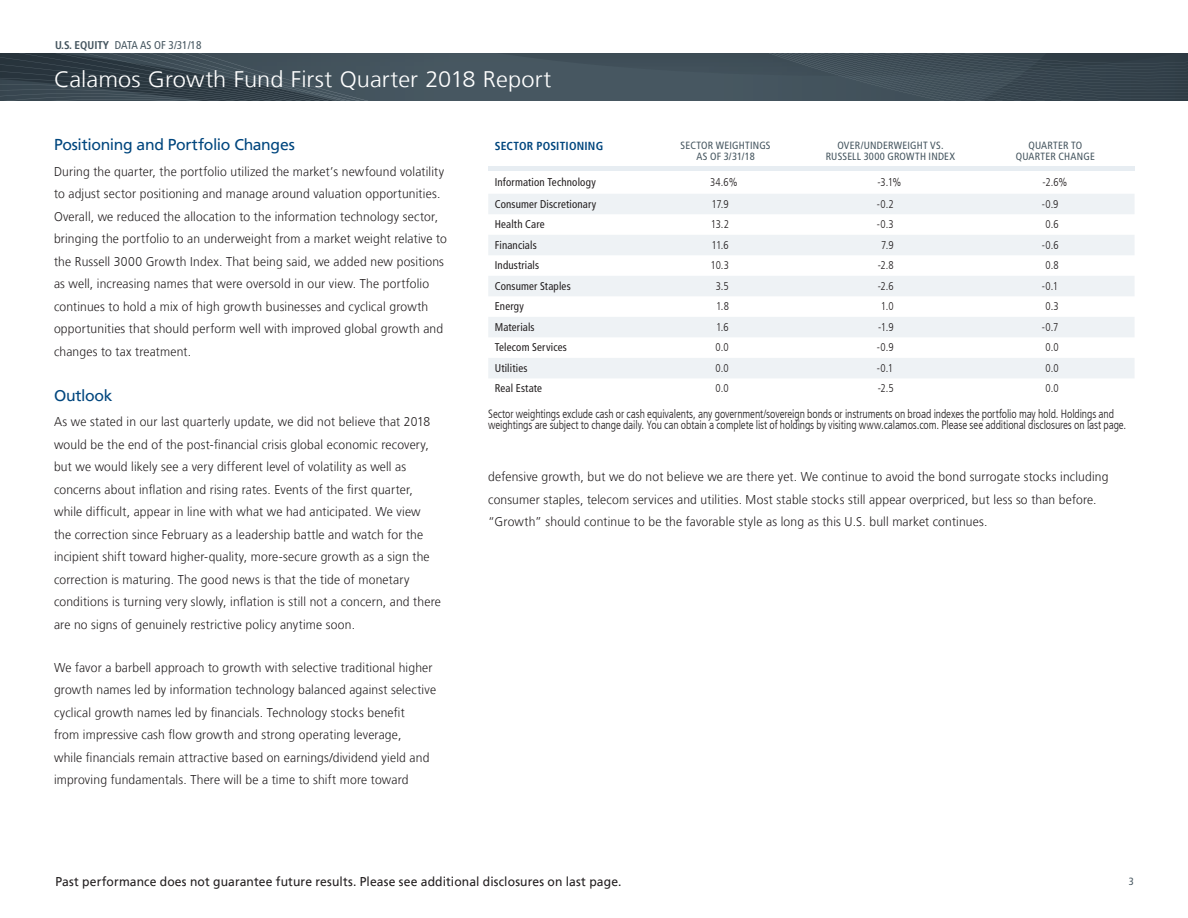
<style>
.page{position:relative;width:1188px;height:918px;background:#fff}
.page>*{position:absolute;margin:0;border:0;box-sizing:border-box;transform-origin:0 0}
.t1{font:300 22.5px "Frutiger LT";color:#fff;scale:1.05 1}
.t2{font:15.75px "Frutiger LT";letter-spacing:-.02em;color:#00467e}
.t3{font:300 12.75px/22.5px "Frutiger LT";letter-spacing:.015em;color:#231f20;scale:.95 1}
.t4{font:12.75px "Frutiger LT";letter-spacing:.01em;color:#231f20;scale:.95 1}
.t5{font:300 condensed 12px/10.5px "Frutiger LT";letter-spacing:-.01em;color:#231f20;scale:.95 1}
.t6{font:700 condensed 11.7px "Frutiger LT";letter-spacing:.02em;color:#00467e}
.t7{font:condensed 11.25px "Frutiger LT";letter-spacing:.015em;color:#231f20}
.t8{font:300 condensed 11.25px "Frutiger LT";letter-spacing:-.035em;color:#231f20}
.t9{font:condensed 11.25px "Frutiger LT";color:#45555f}
.t10{font:condensed 10.5px/10.5px "Frutiger LT";letter-spacing:.02em;color:#45555f;text-align:center}
.s1{font-weight:700}
</style>
<div class="page">
<svg style="left:0;top:54px;width:1188px;height:47px;fill:#41505a"></svg>
<hr style="left:488px;top:166px;width:647px;height:4px;background:#e7edf2">
<svg style="left:488px;top:194px;width:646px;height:184px;fill:#eef2f5"></svg>
<p class="t9" style="left:55px;top:39px;width:148px"><span class="s1">U.S. EQUITY</span> DATA AS OF 3/31/18</p>
<h1 class="t1" style="left:54px;top:66px;width:475px">Calamos Growth Fund First Quarter 2018 Report</h1>
<p class="t2" style="left:54px;top:135px;width:242px">Positioning and Portfolio Changes</p>
<p class="t3" style="left:54px;top:160px;width:415px">During the quarter, the portfolio utilized the market’s newfound volatility to adjust sector positioning and manage around valuation opportunities.<br>Overall, we reduced the allocation to the information technology sector, bringing the portfolio to an underweight from a market weight relative to the Russell 3000 Growth Index. That being said, we added new positions as well, increasing names that were oversold in our view. The portfolio continues to hold a mix of high growth businesses and cyclical growth opportunities that should perform well with improved global growth and changes to tax treatment.</p>
<p class="t2" style="left:54px;top:386px;width:60px">Outlook</p>
<p class="t3" style="left:54px;top:411px;width:409px">As we stated in our last quarterly update, we did not believe that 2018 would be the end of the post-financial crisis global economic recovery, but we would likely see a very different level of volatility as well as concerns about inflation and rising rates. Events of the first quarter, while difficult, appear in line with what we had anticipated. We view the correction since February as a leadership battle and watch for the incipient shift toward higher-quality, more-secure growth as a sign the correction is maturing. The good news is that the tide of monetary conditions is turning very slowly, inflation is still not a concern, and there are no signs of genuinely restrictive policy anytime soon.</p>
<p class="t3" style="left:54px;top:656px;width:404px">We favor a barbell approach to growth with selective traditional higher growth names led by information technology balanced against selective cyclical growth names led by financials. Technology stocks benefit<br>from impressive cash flow growth and strong operating leverage,<br>while financials remain attractive based on earnings/dividend yield and improving fundamentals. There will be a time to shift more toward</p>
<p class="t6" style="left:495px;top:139px;width:110px">SECTOR POSITIONING</p>
<p class="t10" style="left:681px;top:141px;width:91px">SECTOR WEIGHTINGS<br>AS OF 3/31/18</p>
<p class="t10" style="left:826px;top:141px;width:131px">OVER/UNDERWEIGHT VS.<br>RUSSELL 3000 GROWTH INDEX</p>
<p class="t10" style="left:1016px;top:141px;width:81px">QUARTER TO<br>QUARTER CHANGE</p>
<p class="t7" style="left:495px;top:176px;width:103px">Information Technology</p>
<p class="t8" style="left:710px;top:176px;width:29px">34.6%</p>
<p class="t8" style="left:877px;top:176px;width:25px">-3.1%</p>
<p class="t8" style="left:1043px;top:176px;width:26px">-2.6%</p>
<p class="t7" style="left:495px;top:197px;width:103px">Consumer Discretionary</p>
<p class="t8" style="left:712px;top:197px;width:19px">17.9</p>
<p class="t8" style="left:877px;top:197px;width:18px">-0.2</p>
<p class="t8" style="left:1042px;top:197px;width:18px">-0.9</p>
<p class="t7" style="left:495px;top:218px;width:52px">Health Care</p>
<p class="t8" style="left:711px;top:218px;width:20px">13.2</p>
<p class="t8" style="left:877px;top:218px;width:19px">-0.3</p>
<p class="t8" style="left:1045px;top:218px;width:15px">0.6</p>
<p class="t7" style="left:495px;top:238px;width:43px">Financials</p>
<p class="t8" style="left:712px;top:238px;width:19px">11.6</p>
<p class="t8" style="left:881px;top:238px;width:14px">7.9</p>
<p class="t8" style="left:1042px;top:238px;width:18px">-0.6</p>
<p class="t7" style="left:495px;top:259px;width:46px">Industrials</p>
<p class="t8" style="left:711px;top:259px;width:20px">10.3</p>
<p class="t8" style="left:878px;top:259px;width:18px">-2.8</p>
<p class="t8" style="left:1045px;top:259px;width:15px">0.8</p>
<p class="t7" style="left:495px;top:279px;width:77px">Consumer Staples</p>
<p class="t8" style="left:716px;top:279px;width:15px">3.5</p>
<p class="t8" style="left:878px;top:279px;width:18px">-2.6</p>
<p class="t8" style="left:1042px;top:279px;width:18px">-0.1</p>
<p class="t7" style="left:495px;top:300px;width:31px">Energy</p>
<p class="t8" style="left:716px;top:300px;width:14px">1.8</p>
<p class="t8" style="left:881px;top:300px;width:14px">1.0</p>
<p class="t8" style="left:1045px;top:300px;width:15px">0.3</p>
<p class="t7" style="left:495px;top:320px;width:41px">Materials</p>
<p class="t8" style="left:716px;top:320px;width:14px">1.6</p>
<p class="t8" style="left:878px;top:320px;width:17px">-1.9</p>
<p class="t8" style="left:1042px;top:320px;width:18px">-0.7</p>
<p class="t7" style="left:495px;top:341px;width:74px">Telecom Services</p>
<p class="t8" style="left:716px;top:341px;width:15px">0.0</p>
<p class="t8" style="left:877px;top:341px;width:18px">-0.9</p>
<p class="t8" style="left:1045px;top:341px;width:15px">0.0</p>
<p class="t7" style="left:495px;top:361px;width:34px">Utilities</p>
<p class="t8" style="left:716px;top:361px;width:15px">0.0</p>
<p class="t8" style="left:877px;top:361px;width:18px">-0.1</p>
<p class="t8" style="left:1045px;top:361px;width:15px">0.0</p>
<p class="t7" style="left:495px;top:382px;width:49px">Real Estate</p>
<p class="t8" style="left:716px;top:382px;width:15px">0.0</p>
<p class="t8" style="left:878px;top:382px;width:17px">-2.5</p>
<p class="t8" style="left:1045px;top:382px;width:15px">0.0</p>
<p class="t5" style="left:488px;top:409px;width:673px">Sector weightings exclude cash or cash equivalents, any government/sovereign bonds or instruments on broad indexes the portfolio may hold. Holdings and weightings are subject to change daily. You can obtain a complete list of holdings by visiting www.calamos.com. Please see additional disclosures on last page.</p>
<p class="t3" style="left:488px;top:466px;width:654px">defensive growth, but we do not believe we are there yet. We continue to avoid the bond surrogate stocks including consumer staples, telecom services and utilities. Most stable stocks still appear overpriced, but less so than before. “Growth” should continue to be the favorable style as long as this U.S. bull market continues.</p>
<p class="t4" style="left:55px;top:874px;width:597px">Past performance does not guarantee future results. Please see additional disclosures on last page.</p>
<p class="t10" style="left:1129px;top:877px;width:7px">3</p>
</div>
